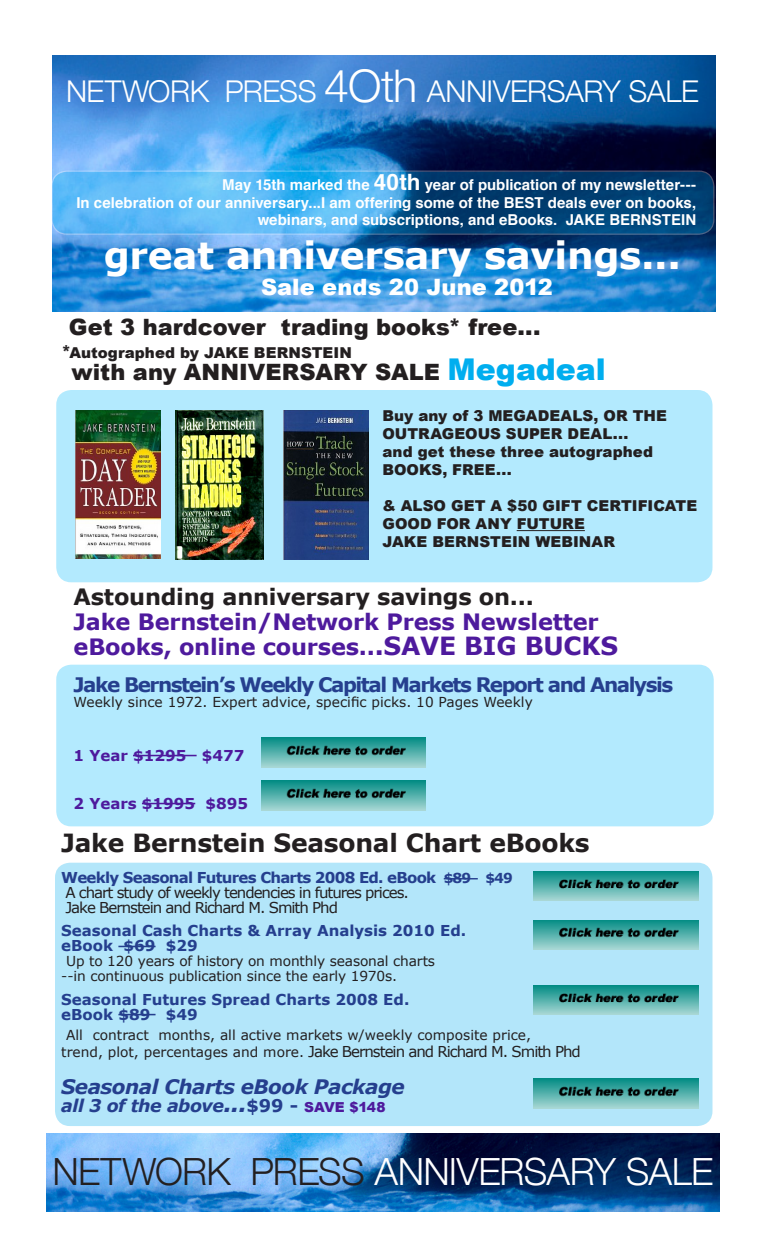
<style>
.page{position:relative;width:765px;height:1260px;background:#fff}
.page>*{position:absolute;margin:0;border:0;box-sizing:border-box;transform-origin:0 0}
.t1{font:300 37.5px "Helvetica Neue";letter-spacing:-.015em;color:#fff}
.t2{font:700 37.5px "Verdana";letter-spacing:-.01em;color:#fff}
.t3{font:300 30px "Helvetica Neue";letter-spacing:-.015em;color:#fff}
.t4{font:700 25px "Verdana";letter-spacing:-.01em;color:#231f20}
.t5{font:700 22.5px/25px "Verdana";letter-spacing:-.01em;color:#4e1a9d}
.t6{font:900 22.5px "Arial";color:#231f20}
.t7{font:900 22.5px "Arial";color:#fff}
.Subhead_1{font:700 20px "Verdana";letter-spacing:-.075em;color:#253f8e}
.t8{font:italic 700 20px "Verdana";letter-spacing:-.025em;color:#253f8e}
.t9{font:italic 700 17.5px "Verdana";letter-spacing:-.025em;color:#253f8e}
.Body_text{font:15px/15px "Verdana";letter-spacing:-.07em;color:#231f20}
.t10{font:900 15px/18px "Arial";letter-spacing:.005em;color:#231f20}
.t11{font:700 15px/17.5px "Helvetica";color:#fff;text-align:right}
.t12{font:700 15px/15px "Verdana";color:#253f8e}
.Subhead_1-2{font:700 15px "Verdana";color:#4e1a9d}
.Body_text-2{font:13.75px/15px "Verdana";letter-spacing:-.01em;color:#231f20}
.Subhead_1-3{font:13.75px "Verdana";color:#231f20}
.s1{font-size:45px}
.s2{font-size:22.5px}
.s3{font-size:17.5px}
.s4{font-size:30px;color:#00aeef}
.s5{color:#231f20}
.s6{font-size:25px}
.s7{font-weight:700;color:#253f8e}
.s8{font-weight:700;font-size:13.75px;color:#253f8e}
.s9{font-size:13.75px}
.s10{font-style:normal}
.s11{font-family:"Arial";font-weight:900;font-style:normal;font-size:13.75px;color:#4e1a9d}
</style>
<div class="page">
<img style="left:53px;top:55px;width:663px;height:257px">
<div style="left:56px;top:665px;width:658px;height:161px;background:#b3eafe;border-radius:15px"></div>
<hr style="left:133px;top:755px;width:64px;height:1px;background:#4e1a9d">
<hr style="left:142px;top:803px;width:53px;height:1px;background:#4e1a9d">
<div style="left:56px;top:390px;width:656px;height:192px;background:#b3eafe;border-radius:15px"></div>
<div style="left:55px;top:863px;width:658px;height:263px;background:#b3e6fa;border-radius:15px"></div>
<hr style="left:444px;top:878px;width:34px;height:1px;background:#253f8e">
<hr style="left:118px;top:946px;width:38px;height:1px;background:#253f8e">
<hr style="left:118px;top:1014px;width:38px;height:1px;background:#253f8e">
<svg style="left:52px;top:171px;width:662px;height:63px"></svg>
<div style="left:51px;top:171px;width:663px;height:64px;border:1px solid #fff;border-radius:15px"></div>
<img style="left:46px;top:1134px;width:674px;height:78px">
<img style="left:75px;top:410px;width:86px;height:148px">
<img style="left:176px;top:410px;width:87px;height:150px">
<img style="left:283px;top:410px;width:86px;height:150px">
<img style="left:261px;top:738px;width:165px;height:29px">
<img style="left:261px;top:781px;width:165px;height:29px">
<img style="left:533px;top:871px;width:165px;height:30px">
<img style="left:533px;top:920px;width:165px;height:29px">
<img style="left:533px;top:985px;width:165px;height:30px">
<img style="left:533px;top:1079px;width:165px;height:29px">
<hr style="left:517px;top:530px;width:68px;height:1px;background:#231f20">
<p class="t3" style="left:66px;top:73px;width:634px">NETWORK PRESS <span class="s1">4Oth</span> ANNIVERSARY SALE</p>
<p class="t11" style="left:222px;top:177px;width:475px">May 15th marked the <span class="s2">40th</span> year of publication of my newsletter---</p>
<p class="t11" style="left:76px;top:194px;width:621px">In celebration of our anniversary...I am offering some of the BEST deals ever on books, webinars, and subscriptions, and eBooks. JAKE BERNSTEIN</p>
<p class="t2" style="left:104px;top:231px;width:579px">great anniversary savings...</p>
<p class="t7" style="left:261px;top:271px;width:293px">Sale ends 20 June 2012</p>
<p class="t6" style="left:69px;top:311px;width:473px">Get 3 hardcover trading books* free...</p>
<p class="t10" style="left:61px;top:343px;width:292px"><span class="s3">*</span>Autographed by JAKE BERNSTEIN</p>
<p class="t6" style="left:72px;top:356px;width:536px">with any ANNIVERSARY SALE <span class="s4">Megadeal</span></p>
<p class="t10" style="left:383px;top:406px;width:286px">Buy any of 3 MEGADEALS, OR THE</p>
<p class="t10" style="left:383px;top:424px;width:247px">OUTRAGEOUS SUPER DEAL...</p>
<p class="t10" style="left:383px;top:442px;width:272px">and get these three autographed</p>
<p class="t10" style="left:383px;top:460px;width:131px">BOOKS, FREE...</p>
<p class="t10" style="left:383px;top:496px;width:316px">&amp; ALSO GET A $50 GIFT CERTIFICATE<br>GOOD FOR ANY FUTURE</p>
<p class="t10" style="left:383px;top:532px;width:234px">JAKE BERNSTEIN WEBINAR</p>
<p class="t5" style="left:74px;top:584px;width:527px"><span class="s5">Astounding anniversary savings on...<br></span>Jake Bernstein/Network Press Newsletter</p>
<p class="t5" style="left:74px;top:634px;width:546px">eBooks, online courses..<span class="s6">.SAVE BIG BUCKS</span></p>
<p class="Subhead_1" style="left:74px;top:671px;width:601px">Jake Bernstein’s Weekly Capital Markets Report and Analysis</p>
<p class="Subhead_1-3" style="left:74px;top:693px;width:461px">Weekly since 1972. Expert advice, specific picks. 10 Pages Weekly</p>
<p class="Subhead_1-2" style="left:74px;top:745px;width:172px">1 Year $1295 $477</p>
<p class="Subhead_1-2" style="left:74px;top:793px;width:176px">2 Years $1995 $895</p>
<p class="t4" style="left:61px;top:826px;width:530px">Jake Bernstein Seasonal Chart eBooks</p>
<p class="Body_text" style="left:61px;top:871px;width:453px"><span class="s7">Weekly Seasonal Futures Charts 2008 Ed. eBook</span> <span class="s8">$89 $49<br></span>A chart study of weekly tendencies in futures prices.<br>Jake Bernstein and Richard M. Smith Phd</p>
<p class="t12" style="left:61px;top:924px;width:407px">Seasonal Cash Charts &amp; Array Analysis 2010 Ed. eBook $69 $29</p>
<p class="Body_text-2" style="left:61px;top:954px;width:375px;text-indent:5px">Up to 120 years of history on monthly seasonal charts --in continuous publication since the early 1970s.</p>
<p class="t12" style="left:61px;top:992px;width:350px">Seasonal Futures Spread Charts 2008 Ed. eBook $89 $49</p>
<p class="Body_text-2" style="left:66px;top:1028px;width:467px">All contract months, all active markets w/weekly composite price,</p>
<p class="Body_text" style="left:61px;top:1045px;width:521px"><span class="s9">trend, plot, percentages and more.</span> Jake Bernstein and Richard M. Smith Phd</p>
<p class="t8" style="left:61px;top:1074px;width:345px">Seasonal Charts eBook Package</p>
<p class="t9" style="left:61px;top:1094px;width:326px">all 3 of the above<span class="s2">...</span><span class="s10">$99 -</span> <span class="s11">SAVE $148</span></p>
<p class="t1" style="left:52px;top:1149px;width:663px"><span class="s5">NETWORK PRESS</span> ANNIVERSARY SALE</p>
</div>
